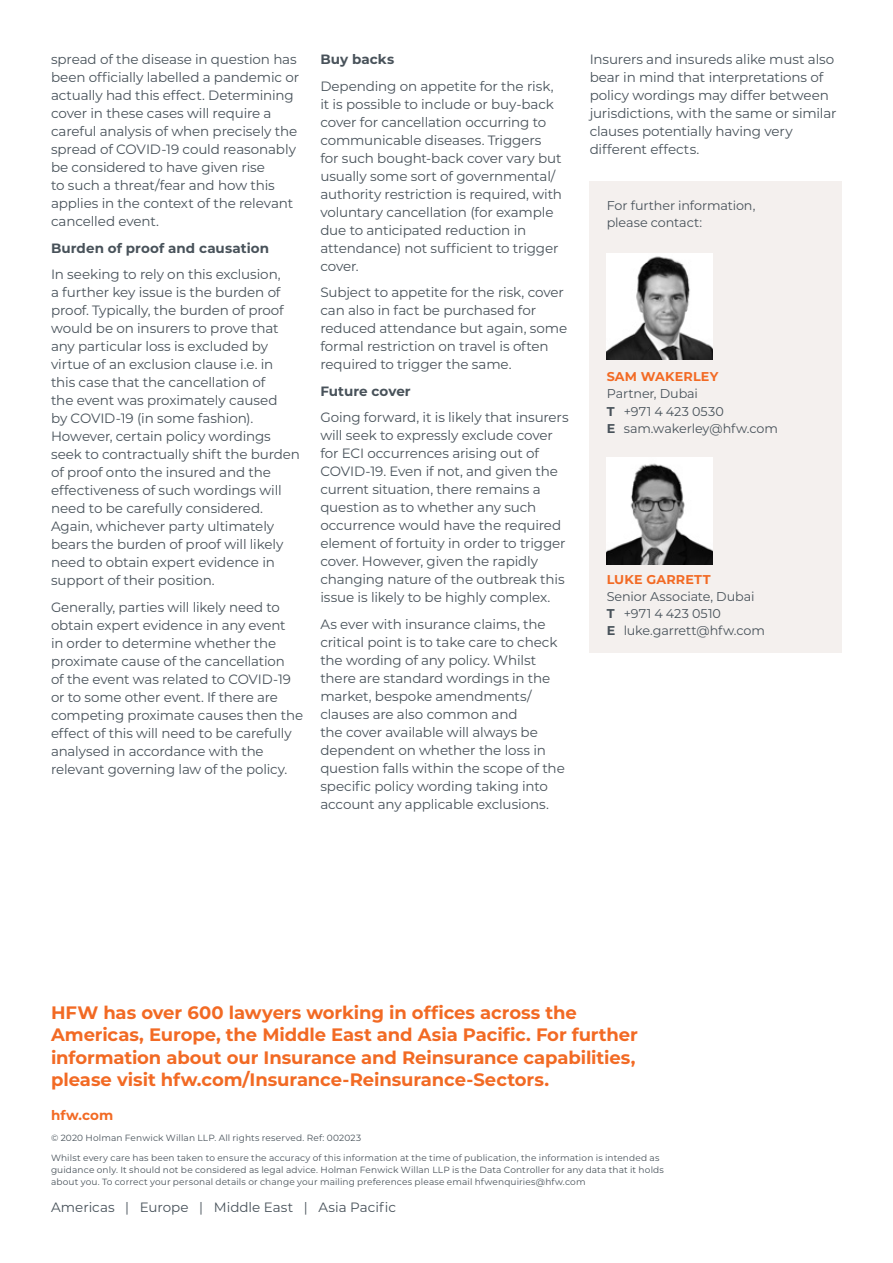
<style>
.page{position:relative;width:893px;height:1263px;background:#fff}
.page>*{position:absolute;margin:0;border:0;box-sizing:border-box;transform-origin:0 0}
.t1{font:700 18px/22.5px "Montserrat";letter-spacing:-.005em;color:#f26a24}
.t2{font:13.5px/18px "Montserrat";letter-spacing:-.01em;color:#48525a}
.t3{font:700 13.5px "Montserrat";letter-spacing:.005em;color:#48525a}
.t4{font:700 13.5px "Montserrat";letter-spacing:.005em;color:#f26a24}
.t5{font:12.75px/17.2px "Montserrat";letter-spacing:-.005em;color:#48525a}
.t6{font:700 12.75px "Montserrat";letter-spacing:.015em;color:#f26a24}
.t7{font:9px/12px "Montserrat";letter-spacing:.015em;color:#48525a}
.s1{font-weight:700}
</style>
<div class="page">
<div style="left:590px;top:181px;width:252px;height:471px;background:#f4f0ee"></div>
<img style="left:607px;top:253px;width:106px;height:107px">
<img style="left:607px;top:458px;width:106px;height:106px">
<p class="t2" style="left:51px;top:50px;width:250px">spread of the disease in question has been officially labelled a pandemic or actually had this effect. Determining cover in these cases will require a careful analysis of when precisely the spread of COVID-19 could reasonably be considered to have given rise<br>to such a threat/fear and how this applies in the context of the relevant cancelled event.</p>
<p class="t3" style="left:51px;top:238px;width:220px">Burden of proof and causation</p>
<p class="t2" style="left:51px;top:265px;width:251px">In seeking to rely on this exclusion,<br>a further key issue is the burden of proof. Typically, the burden of proof would be on insurers to prove that any particular loss is excluded by virtue of an exclusion clause i.e. in this case that the cancellation of<br>the event was proximately caused<br>by COVID-19 (in some fashion).<br>However, certain policy wordings seek to contractually shift the burden of proof onto the insured and the effectiveness of such wordings will need to be carefully considered.<br>Again, whichever party ultimately bears the burden of proof will likely need to obtain expert evidence in support of their position.</p>
<p class="t2" style="left:51px;top:597px;width:254px">Generally, parties will likely need to obtain expert evidence in any event<br>in order to determine whether the proximate cause of the cancellation<br>of the event was related to COVID-19 or to some other event. If there are competing proximate causes then the effect of this will need to be carefully analysed in accordance with the relevant governing law of the policy.</p>
<p class="t3" style="left:320px;top:50px;width:76px">Buy backs</p>
<p class="t2" style="left:320px;top:76px;width:243px">Depending on appetite for the risk, it is possible to include or buy-back cover for cancellation occurring to communicable diseases. Triggers for such bought-back cover vary but usually some sort of governmental/ authority restriction is required, with voluntary cancellation (for example due to anticipated reduction in attendance) not sufficient to trigger cover.</p>
<p class="t2" style="left:320px;top:283px;width:248px">Subject to appetite for the risk, cover can also in fact be purchased for reduced attendance but again, some formal restriction on travel is often required to trigger the same.</p>
<p class="t3" style="left:320px;top:381px;width:92px">Future cover</p>
<p class="t2" style="left:320px;top:408px;width:250px">Going forward, it is likely that insurers will seek to expressly exclude cover for ECI occurrences arising out of COVID-19. Even if not, and given the current situation, there remains a question as to whether any such occurrence would have the required element of fortuity in order to trigger cover. However, given the rapidly changing nature of the outbreak this issue is likely to be highly complex.</p>
<p class="t2" style="left:320px;top:614px;width:246px">As ever with insurance claims, the critical point is to take care to check the wording of any policy. Whilst there are standard wordings in the market, bespoke amendments/ clauses are also common and<br>the cover available will always be dependent on whether the loss in question falls within the scope of the specific policy wording taking into account any applicable exclusions.</p>
<p class="t2" style="left:590px;top:50px;width:248px">Insurers and insureds alike must also bear in mind that interpretations of policy wordings may differ between jurisdictions, with the same or similar clauses potentially having very different effects.</p>
<p class="t5" style="left:607px;top:196px;width:150px">For further information, please contact:</p>
<p class="t6" style="left:607px;top:367px;width:113px">SAM WAKERLEY</p>
<p class="t5" style="left:607px;top:385px;width:173px">Partner, Dubai<br><span class="s1">T</span> +971 4 423 0530<br><span class="s1">E</span> sam.wakerley@hfw.com</p>
<p class="t6" style="left:607px;top:570px;width:106px">LUKE GARRETT</p>
<p class="t5" style="left:607px;top:587px;width:160px">Senior Associate, Dubai<br><span class="s1">T</span> +971 4 423 0510<br><span class="s1">E</span> luke.garrett@hfw.com</p>
<p class="t1" style="left:51px;top:1000px;width:588px">HFW has over 600 lawyers working in offices across the Americas, Europe, the Middle East and Asia Pacific. For further information about our Insurance and Reinsurance capabilities, please visit hfw.com/Insurance-Reinsurance-Sectors.</p>
<p class="t4" style="left:51px;top:1106px;width:64px">hfw.com</p>
<p class="t7" style="left:51px;top:1131px;width:312px">© 2020 Holman Fenwick Willan LLP. All rights reserved. Ref: 002023</p>
<p class="t7" style="left:51px;top:1152px;width:614px">Whilst every care has been taken to ensure the accuracy of this information at the time of publication, the information is intended as guidance only. It should not be considered as legal advice. Holman Fenwick Willan LLP is the Data Controller for any data that it holds about you. To correct your personal details or change your mailing preferences please email hfwenquiries@hfw.com</p>
<p class="t2" style="left:51px;top:1198px;width:347px">Americas | Europe | Middle East | Asia Pacific</p>
</div>
